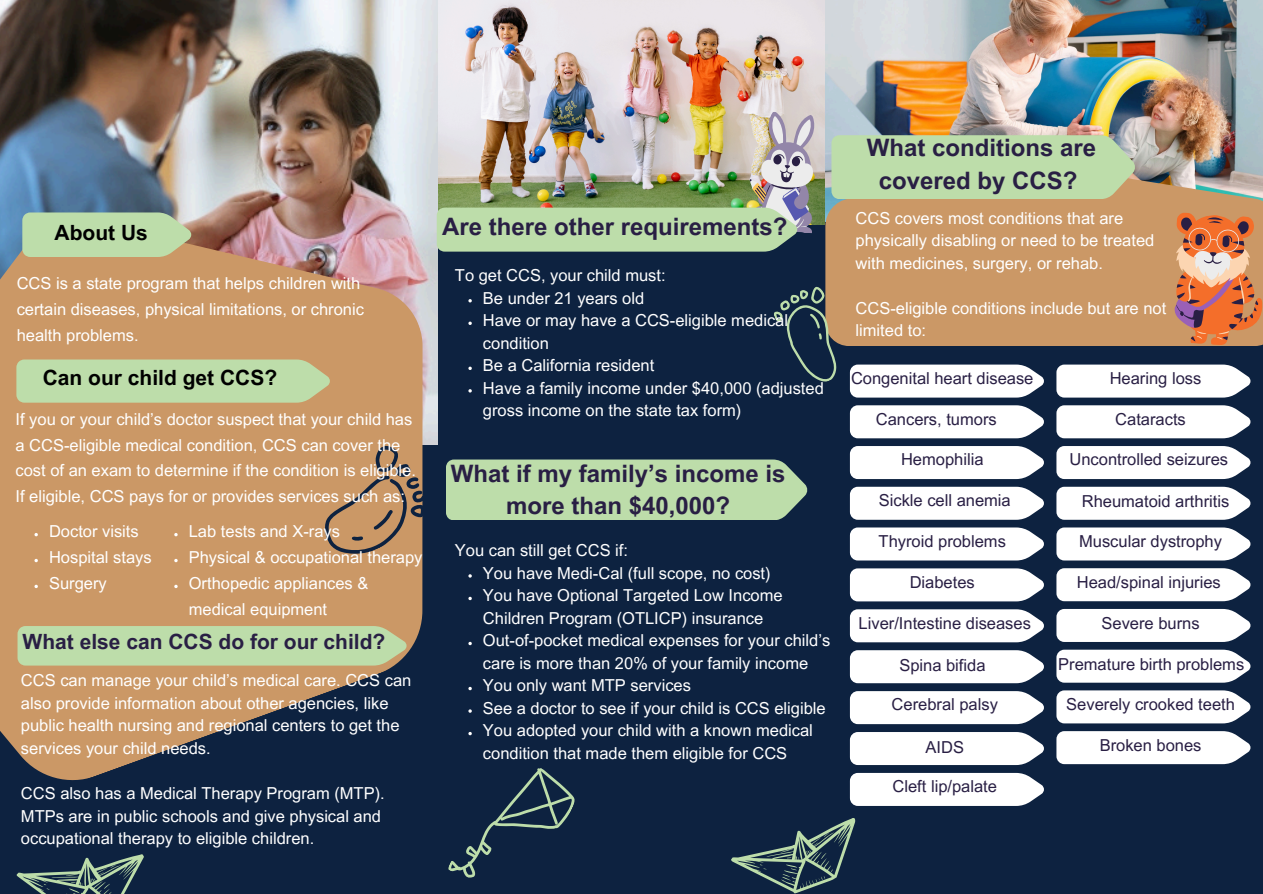
<style>
.page{position:relative;width:1263px;height:894px;background:#fff}
.page>*{position:absolute;margin:0;border:0;box-sizing:border-box;transform-origin:0 0}
.t1{font:700 24px/32.7px "Arial MT Pro";color:#291f44;text-align:center}
.t2{font:700 21px "Arial MT Pro";color:#291f44}
.t3{font:700 21px "Arial MT Pro";color:#000}
.t4{font:16.5px/22.5px "Arial MT Pro";color:#fff}
.t5{font:16.5px "Arial MT Pro";color:#291f44}
</style>
<div class="page">
<div style="left:0;top:0;width:1263px;height:893px;background:#0d2240"></div>
<img style="left:438px;top:0;width:387px;height:225px">
<img style="left:0;top:0;width:438px;height:438px">
<svg style="left:17px;top:854px;width:127px;height:39px"></svg>
<svg style="left:0;top:215px;width:423px;height:566px;fill:#cb9866"></svg>
<svg style="left:302px;top:438px;width:136px;height:128px"></svg>
<svg style="left:731px;top:818px;width:125px;height:75px"></svg>
<svg style="left:448px;top:768px;width:127px;height:110px"></svg>
<img style="left:825px;top:0;width:438px;height:167px">
<svg style="left:825px;top:167px;width:438px;height:179px;fill:#cb9866"></svg>
<div style="left:831px;top:135px;width:304px;height:64px;background:#bdddaa"></div>
<svg style="left:1168px;top:212px;width:95px;height:134px"></svg>
<svg style="left:22px;top:212px;width:169px;height:45px"></svg>
<div style="left:16px;top:359px;width:314px;height:43px;background:#bdddaa"></div>
<svg style="left:774px;top:282px;width:270px;height:115px"></svg>
<svg style="left:468px;top:299px;width:4px;height:3px"></svg>
<svg style="left:468px;top:321px;width:4px;height:4px"></svg>
<svg style="left:468px;top:366px;width:4px;height:4px"></svg>
<svg style="left:468px;top:389px;width:4px;height:3px"></svg>
<svg style="left:174px;top:533px;width:4px;height:3px"></svg>
<svg style="left:174px;top:558px;width:4px;height:4px"></svg>
<svg style="left:174px;top:584px;width:4px;height:4px"></svg>
<svg style="left:34px;top:533px;width:4px;height:3px"></svg>
<svg style="left:34px;top:558px;width:4px;height:4px"></svg>
<svg style="left:34px;top:584px;width:4px;height:4px"></svg>
<img style="left:437px;top:110px;width:386px;height:141px">
<div style="left:18px;top:626px;width:389px;height:39px;background:#bdddaa"></div>
<div style="left:446px;top:459px;width:361px;height:61px;background:#bdddaa"></div>
<svg style="left:468px;top:574px;width:4px;height:3px"></svg>
<svg style="left:468px;top:596px;width:4px;height:4px"></svg>
<svg style="left:468px;top:641px;width:4px;height:4px"></svg>
<svg style="left:468px;top:686px;width:4px;height:4px"></svg>
<svg style="left:468px;top:731px;width:4px;height:4px"></svg>
<svg style="left:850px;top:405px;width:194px;height:33px"></svg>
<svg style="left:850px;top:446px;width:194px;height:33px"></svg>
<svg style="left:850px;top:486px;width:194px;height:33px"></svg>
<svg style="left:850px;top:527px;width:194px;height:33px"></svg>
<svg style="left:850px;top:568px;width:194px;height:33px"></svg>
<svg style="left:850px;top:609px;width:194px;height:33px"></svg>
<svg style="left:850px;top:650px;width:194px;height:33px"></svg>
<svg style="left:850px;top:691px;width:194px;height:33px"></svg>
<div style="left:850px;top:732px;width:194px;height:32px;background:#fff"></div>
<svg style="left:850px;top:772px;width:194px;height:33px"></svg>
<svg style="left:1056px;top:364px;width:194px;height:33px"></svg>
<svg style="left:1056px;top:405px;width:194px;height:33px"></svg>
<svg style="left:1056px;top:446px;width:194px;height:33px"></svg>
<svg style="left:1056px;top:486px;width:194px;height:33px"></svg>
<svg style="left:1056px;top:527px;width:194px;height:33px"></svg>
<svg style="left:1056px;top:568px;width:194px;height:33px"></svg>
<svg style="left:1056px;top:608px;width:194px;height:33px"></svg>
<svg style="left:1056px;top:649px;width:194px;height:33px"></svg>
<svg style="left:1056px;top:690px;width:194px;height:33px"></svg>
<svg style="left:1056px;top:731px;width:194px;height:33px"></svg>
<p class="t3" style="left:55px;top:225px;width:95px">About Us</p>
<p class="t4" style="left:17px;top:272px;width:349px;line-height:25.8px">CCS is a state program that helps children with certain diseases, physical limitations, or chronic health problems.</p>
<p class="t3" style="left:43px;top:370px;width:236px">Can our child get CCS?</p>
<h1 class="t4" style="left:16px;top:408px;width:402px;line-height:25.8px">If you or your child’s doctor suspect that your child has a CCS-eligible medical condition, CCS can cover the cost of an exam to determine if the condition is eligible.<br>If eligible, CCS pays for or provides services such as:</h1>
<p class="t4" style="left:49px;top:522px;width:91px">Doctor visits</p>
<p class="t4" style="left:49px;top:548px;width:104px">Hospital stays</p>
<p class="t4" style="left:49px;top:574px;width:59px">Surgery</p>
<p class="t4" style="left:189px;top:522px;width:153px">Lab tests and X-rays</p>
<p class="t4" style="left:189px;top:548px;width:235px">Physical &amp; occupational therapy</p>
<p class="t4" style="left:189px;top:572px;width:181px;line-height:25.8px">Orthopedic appliances &amp; medical equipment</p>
<p class="t2" style="left:23px;top:633px;width:364px">What else can CCS do for our child?</p>
<p class="t4" style="left:21px;top:671px;width:392px">CCS can manage your child’s medical care. CCS can also provide information about other agencies, like public health nursing and regional centers to get the services your child needs.</p>
<p class="t4" style="left:21px;top:783px;width:365px">CCS also has a Medical Therapy Program (MTP).<br>MTPs are in public schools and give physical and occupational therapy to eligible children.</p>
<p class="t1" style="left:442px;top:213px;width:347px">Are there other requirements?</p>
<p class="t4" style="left:455px;top:266px;width:212px">To get CCS, your child must:</p>
<p class="t4" style="left:483px;top:288px;width:163px">Be under 21 years old</p>
<p class="t4" style="left:483px;top:311px;width:307px">Have or may have a CCS-eligible medical condition</p>
<p class="t4" style="left:483px;top:356px;width:173px">Be a California resident</p>
<p class="t4" style="left:483px;top:378px;width:342px">Have a family income under $40,000 (adjusted gross income on the state tax form)</p>
<p class="t1" style="left:451px;top:459px;width:336px">What if my family’s income is more than $40,000?</p>
<p class="t4" style="left:455px;top:541px;width:175px">You can still get CCS if:</p>
<p class="t4" style="left:483px;top:563px;width:289px">You have Medi-Cal (full scope, no cost)</p>
<p class="t4" style="left:483px;top:586px;width:301px">You have Optional Targeted Low Income<br>Children Program (OTLICP) insurance</p>
<p class="t4" style="left:483px;top:631px;width:349px">Out-of-pocket medical expenses for your child’s care is more than 20% of your family income</p>
<h3 class="t4" style="left:483px;top:676px;width:210px">You only want MTP services</h3>
<p class="t4" style="left:483px;top:698px;width:344px">See a doctor to see if your child is CCS eligible</p>
<p class="t4" style="left:483px;top:721px;width:331px">You adopted your child with a known medical condition that made them eligible for CCS</p>
<h2 class="t1" style="left:867px;top:134px;width:231px">What conditions are covered by CCS?</h2>
<p class="t4" style="left:856px;top:208px;width:300px">CCS covers most conditions that are physically disabling or need to be treated with medicines, surgery, or rehab.</p>
<h2 class="t4" style="left:856px;top:298px;width:312px">CCS-eligible conditions include but are not limited to:</h2>
<p class="t5" style="left:851px;top:372px;width:184px">Congenital heart disease</p>
<p class="t5" style="left:876px;top:412px;width:122px">Cancers, tumors</p>
<p class="t5" style="left:901px;top:452px;width:84px">Hemophilia</p>
<p class="t5" style="left:879px;top:494px;width:133px">Sickle cell anemia</p>
<p class="t5" style="left:879px;top:534px;width:129px">Thyroid problems</p>
<p class="t5" style="left:910px;top:575px;width:67px">Diabetes</p>
<p class="t5" style="left:859px;top:616px;width:174px">Liver/Intestine diseases</p>
<p class="t5" style="left:899px;top:659px;width:88px">Spina bifida</p>
<p class="t5" style="left:892px;top:698px;width:108px">Cerebral palsy</p>
<h2 class="t5" style="left:925px;top:740px;width:40px">AIDS</h2>
<p class="t5" style="left:892px;top:780px;width:106px">Cleft lip/palate</p>
<h1 class="t5" style="left:1110px;top:372px;width:93px">Hearing loss</h1>
<p class="t5" style="left:1115px;top:412px;width:72px">Cataracts</p>
<p class="t5" style="left:1069px;top:453px;width:160px">Uncontrolled seizures</p>
<p class="t5" style="left:1082px;top:495px;width:149px">Rheumatoid arthritis</p>
<p class="t5" style="left:1079px;top:535px;width:144px">Muscular dystrophy</p>
<p class="t5" style="left:1077px;top:575px;width:145px">Head/spinal injuries</p>
<p class="t5" style="left:1101px;top:616px;width:100px">Severe burns</p>
<h1 class="t5" style="left:1058px;top:657px;width:188px">Premature birth problems</h1>
<p class="t5" style="left:1066px;top:697px;width:170px">Severely crooked teeth</p>
<p class="t5" style="left:1100px;top:739px;width:103px">Broken bones</p>
</div>
